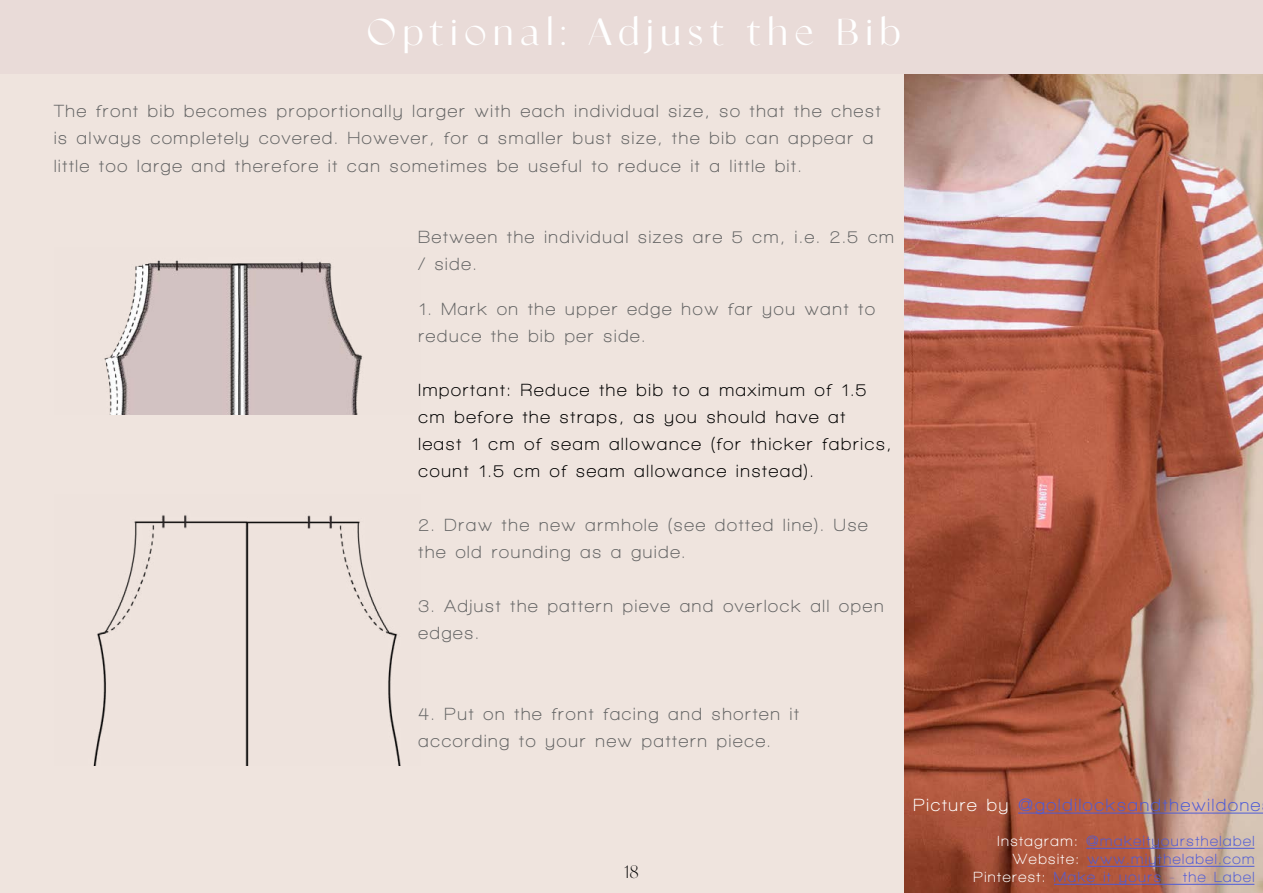
<style>
.page{position:relative;width:1263px;height:893px;background:#fff}
.page>*{position:absolute;margin:0;border:0;box-sizing:border-box;transform-origin:0 0}
.t1{font:700 37.5px "Classico";letter-spacing:.2em;color:#fff}
.t2{font:700 18px/27px "Walkway";letter-spacing:.1em;color:#666}
.t3{font:700 18px/27px "Walkway";letter-spacing:.1em;color:#000}
.t4{font:700 18px "Walkway";letter-spacing:.1em;color:#4f5cd6}
.t5{font:18px "Classico";color:#000}
.t6{font:700 15px/18px "Walkway";letter-spacing:.1em;color:#4f5cd6;text-align:right}
.s1{color:#fff}
</style>
<div class="page">
<div style="left:0;top:74px;width:905px;height:819px;background:#efe4de"></div>
<img style="left:905px;top:74px;width:358px;height:819px">
<hr style="left:1086px;top:848px;width:168px;height:1px;background:#4f5cd6">
<hr style="left:1087px;top:866px;width:167px;height:1px;background:#4f5cd6">
<hr style="left:1054px;top:884px;width:200px;height:1px;background:#4f5cd6">
<div style="left:0;top:0;width:1263px;height:74px;background:#e9dbd8"></div>
<img style="left:54px;top:248px;width:366px;height:166px">
<div style="left:54px;top:495px;width:366px;height:270px;background:#eee3dd"></div>
<hr style="left:1018px;top:813px;width:245px;height:1px;background:#4f5cd6">
<h1 class="t1" style="left:367px;top:10px;width:534px">Optional: Adjust the Bib</h1>
<p class="t2" style="left:54px;top:98px;width:828px">The front bib becomes proportionally larger with each individual size, so that the chest is always completely covered. However, for a smaller bust size, the bib can appear a little too large and therefore it can sometimes be useful to reduce it a little bit.</p>
<p class="t2" style="left:418px;top:224px;width:477px">Between the individual sizes are 5 cm, i.e. 2.5 cm / side.</p>
<p class="t2" style="left:418px;top:295px;width:458px">1. Mark on the upper edge how far you want to reduce the bib per side.</p>
<p class="t3" style="left:418px;top:376px;width:474px">Important: Reduce the bib to a maximum of 1.5 cm before the straps, as you should have at least 1 cm of seam allowance (for thicker fabrics, count 1.5 cm of seam allowance instead).</p>
<p class="t2" style="left:418px;top:511px;width:451px">2. Draw the new armhole (see dotted line). Use the old rounding as a guide.</p>
<p class="t2" style="left:418px;top:592px;width:467px">3. Adjust the pattern pieve and overlock all open edges.</p>
<p class="t2" style="left:418px;top:700px;width:382px">4. Put on the front facing and shorten it according to your new pattern piece.</p>
<p class="t5" style="left:624px;top:861px;width:17px">18</p>
<p class="t4" style="left:913px;top:795px;width:348px"><span class="s1">Picture by</span> @goldilocksandthewildone</p>
<p class="t6" style="left:973px;top:832px;width:282px"><span class="s1">Instagram:</span> @makeityoursthelabel<br><span class="s1">Website:</span> www.miythelabel.com<br><span class="s1">Pinterest:</span> Make it yours - the Label</p>
</div>
